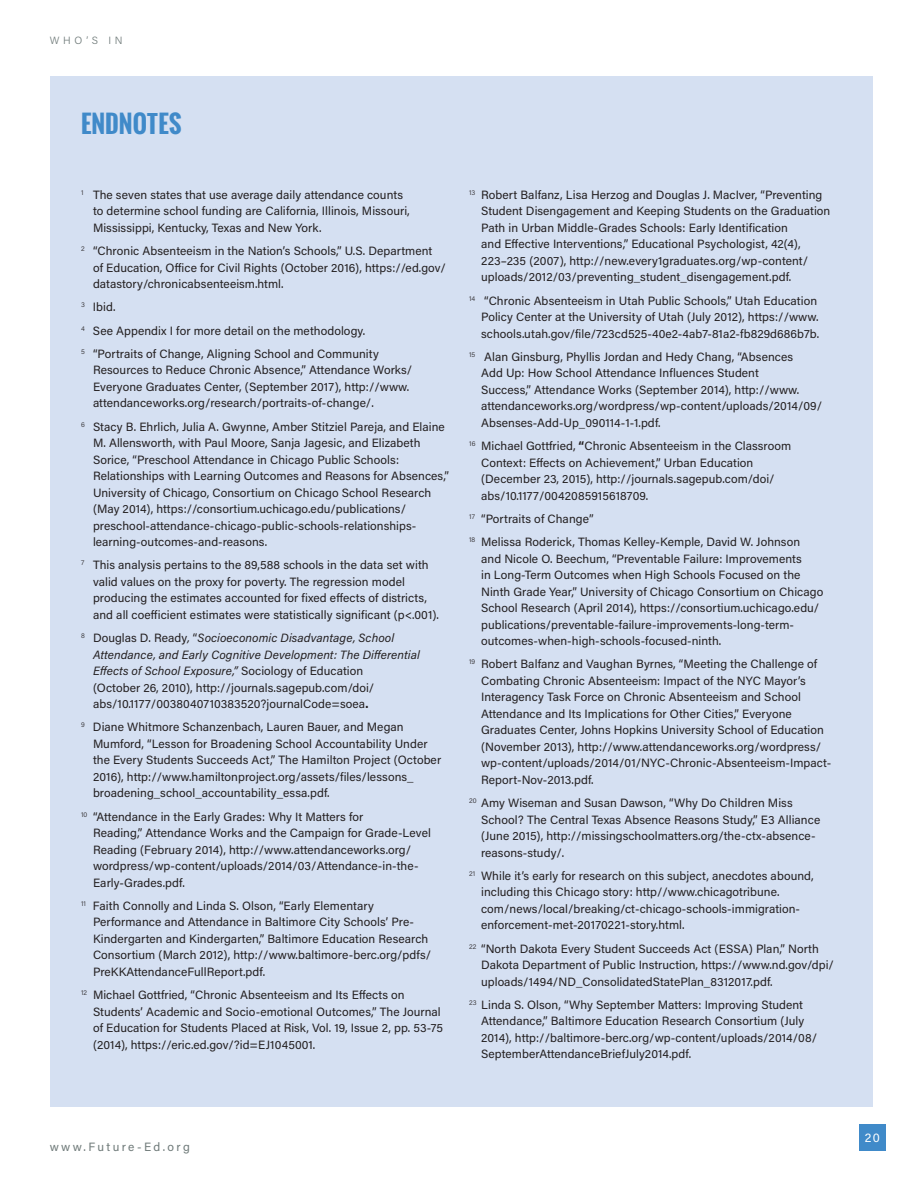
<style>
.page{position:relative;width:918px;height:1188px;background:#fff}
.page>*{position:absolute;margin:0;border:0;box-sizing:border-box;transform-origin:0 0}
.section_header1_Oswa{font:700 24px "Oswald";letter-spacing:.01em;color:#408ac9}
._05_endnote{font:12px/16.5px "Acumin Pro";letter-spacing:.005em;color:#231f20}
.t1{font:12px "Acumin Pro";letter-spacing:.19em;color:#707b7a}
.t2{font:12px "Acumin Pro";color:#fff}
.t3{font:300 10.5px "Acumin Pro";color:#707b7a}
.s1{font-style:italic}
.s2{font-weight:700}
</style>
<div class="page">
<div style="left:859px;top:1124px;width:27px;height:27px;background:#408ac9"></div>
<div style="left:50px;top:108px;width:823px;height:999px;background:#d5e0f2"></div>
<div style="left:50px;top:76px;width:823px;height:999px;background:#d5e0f2"></div>
<p class="t3" style="left:50px;top:34px;width:75px">WHO’S IN</p>
<p class="section_header1_Oswa" style="left:81px;top:106px;width:102px">ENDNOTES</p>
<p class="_05_endnote" style="left:93px;top:186px;width:318px;text-indent:-12px"><sup>1</sup> The seven states that use average daily attendance counts to determine school funding are California, Illinois, Missouri,<br>Mississippi, Kentucky, Texas and New York.</p>
<p class="_05_endnote" style="left:93px;top:242px;width:354px;text-indent:-12px"><sup>2</sup> “Chronic Absenteeism in the Nation’s Schools,” U.S. Department<br>of Education, Office for Civil Rights (October 2016), https://ed.gov/ datastory/chronicabsenteeism.html.</p>
<p class="_05_endnote" style="left:81px;top:298px;width:36px"><sup>3</sup> Ibid.</p>
<p class="_05_endnote" style="left:81px;top:322px;width:286px"><sup>4</sup> See Appendix I for more detail on the methodology.</p>
<p class="_05_endnote" style="left:93px;top:345px;width:321px;text-indent:-12px"><sup>5</sup> “Portraits of Change, Aligning School and Community Resources to Reduce Chronic Absence,” Attendance Works/ Everyone Graduates Center, (September 2017), http://www. attendanceworks.org/research/portraits-of-change/.</p>
<p class="_05_endnote" style="left:93px;top:418px;width:357px;text-indent:-12px"><sup>6</sup> Stacy B. Ehrlich, Julia A. Gwynne, Amber Stitziel Pareja, and Elaine M. Allensworth, with Paul Moore, Sanja Jagesic, and Elizabeth Sorice, “Preschool Attendance in Chicago Public Schools:<br>Relationships with Learning Outcomes and Reasons for Absences,” University of Chicago, Consortium on Chicago School Research (May 2014), https://consortium.uchicago.edu/publications/ preschool-attendance-chicago-public-schools-relationships&shy;learning-outcomes-and-reasons.</p>
<p class="_05_endnote" style="left:93px;top:556px;width:347px;text-indent:-12px"><sup>7</sup> This analysis pertains to the 89,588 schools in the data set with valid values on the proxy for poverty. The regression model producing the estimates accounted for fixed effects of districts, and all coefficient estimates were statistically significant (p&lt;.001).</p>
<p class="_05_endnote" style="left:93px;top:629px;width:328px;text-indent:-12px"><sup>8</sup> Douglas D. Ready<span class="s1">,</span> “<span class="s1">Socioeconomic Disadvantage, School Attendance, and Early Cognitive Development: The Differential Effects of School Exposure,”</span> Sociology of Education<br>(October 26, 2010), http://journals.sagepub.com/doi/ abs/10.1177/0038040710383520?journalCode=soea<span class="s2">.</span></p>
<p class="_05_endnote" style="left:93px;top:718px;width:350px;text-indent:-12px"><sup>9</sup> Diane Whitmore Schanzenbach, Lauren Bauer, and Megan Mumford, “Lesson for Broadening School Accountability Under the Every Students Succeeds Act,” The Hamilton Project (October 2016), http://www.hamiltonproject.org/assets/files/lessons_ broadening_school_accountability_essa.pdf.</p>
<p class="_05_endnote" style="left:93px;top:808px;width:339px;text-indent:-12px"><sup>10</sup> “Attendance in the Early Grades: Why It Matters for<br>Reading,” Attendance Works and the Campaign for Grade-Level Reading (February 2014), http://www.attendanceworks.org/ wordpress/wp-content/uploads/2014/03/Attendance-in-the-Early-Grades.pdf.</p>
<p class="_05_endnote" style="left:93px;top:897px;width:340px;text-indent:-12px"><sup>11</sup> Faith Connolly and Linda S. Olson, “Early Elementary Performance and Attendance in Baltimore City Schools’ Pre-Kindergarten and Kindergarten,” Baltimore Education Research Consortium (March 2012), http://www.baltimore-berc.org/pdfs/ PreKKAttendanceFullReport.pdf.</p>
<p class="_05_endnote" style="left:93px;top:986px;width:352px;text-indent:-12px"><sup>12</sup> Michael Gottfried, “Chronic Absenteeism and Its Effects on Students’ Academic and Socio-emotional Outcomes,” The Journal of Education for Students Placed at Risk, Vol. 19, Issue 2, pp. 53-75 (2014), https://eric.ed.gov/?id=EJ1045001.</p>
<p class="_05_endnote" style="left:481px;top:186px;width:351px;text-indent:-12px"><sup>13</sup> Robert Balfanz, Lisa Herzog and Douglas J. MacIver, “Preventing Student Disengagement and Keeping Students on the Graduation Path in Urban Middle-Grades Schools: Early Identification<br>and Effective Interventions,” Educational Psychologist, 42(4), 223–235 (2007), http://new.every1graduates.org/wp-content/ uploads/2012/03/preventing_student_disengagement.pdf.</p>
<p class="_05_endnote" style="left:481px;top:292px;width:340px;text-indent:-12px"><sup>14</sup> “Chronic Absenteeism in Utah Public Schools,” Utah Education<br>Policy Center at the University of Utah (July 2012), https://www. schools.utah.gov/file/723cd525-40e2-4ab7-81a2-fb829d686b7b.</p>
<p class="_05_endnote" style="left:481px;top:348px;width:343px;text-indent:-12px"><sup>15</sup> Alan Ginsburg, Phyllis Jordan and Hedy Chang, “Absences<br>Add Up: How School Attendance Influences Student<br>Success,” Attendance Works (September 2014), http://www. attendanceworks.org/wordpress/wp-content/uploads/2014/09/ Absenses-Add-Up_090114-1-1.pdf.</p>
<p class="_05_endnote" style="left:481px;top:437px;width:312px;text-indent:-12px"><sup>16</sup> Michael Gottfried, <span class="s2">“</span>Chronic Absenteeism in the Classroom Context: Effects on Achievement,” Urban Education (December 23, 2015), http://journals.sagepub.com/doi/ abs/10.1177/0042085915618709.</p>
<p class="_05_endnote" style="left:469px;top:510px;width:126px"><sup>17</sup> “Portraits of Change”</p>
<p class="_05_endnote" style="left:481px;top:533px;width:344px;text-indent:-12px"><sup>18</sup> Melissa Roderick, Thomas Kelley-Kemple, David W. Johnson and Nicole O. Beechum, “Preventable Failure: Improvements<br>in Long-Term Outcomes when High Schools Focused on the Ninth Grade Year,” University of Chicago Consortium on Chicago School Research (April 2014), https://consortium.uchicago.edu/ publications/preventable-failure-improvements-long-term&shy;outcomes-when-high-schools-focused-ninth.</p>
<p class="_05_endnote" style="left:481px;top:655px;width:352px;text-indent:-12px"><sup>19</sup> Robert Balfanz and Vaughan Byrnes, “Meeting the Challenge of Combating Chronic Absenteeism: Impact of the NYC Mayor’s Interagency Task Force on Chronic Absenteeism and School Attendance and Its Implications for Other Cities,” Everyone Graduates Center, Johns Hopkins University School of Education (November 2013), http://www.attendanceworks.org/wordpress/ wp-content/uploads/2014/01/NYC-Chronic-Absenteeism-Impact-Report-Nov-2013.pdf.</p>
<p class="_05_endnote" style="left:481px;top:794px;width:341px;text-indent:-12px"><sup>20</sup> Amy Wiseman and Susan Dawson, “Why Do Children Miss School? The Central Texas Absence Reasons Study,” E3 Alliance (June 2015), http://missingschoolmatters.org/the-ctx-absence&shy;reasons-study/.</p>
<p class="_05_endnote" style="left:481px;top:867px;width:334px;text-indent:-12px"><sup>21</sup> While it’s early for research on this subject, anecdotes abound, including this Chicago story: http//www.chicagotribune. com/news/local/breaking/ct-chicago-schools-immigration&shy;enforcement-met-20170221-story.html.</p>
<p class="_05_endnote" style="left:481px;top:940px;width:354px;text-indent:-12px"><sup>22</sup> “North Dakota Every Student Succeeds Act (ESSA) Plan,” North<br>Dakota Department of Public Instruction, https://www.nd.gov/dpi/ uploads/1494/ND_ConsolidatedStatePlan_8312017.pdf.</p>
<p class="_05_endnote" style="left:481px;top:996px;width:337px;text-indent:-12px"><sup>23</sup> Linda S. Olson, “Why September Matters: Improving Student Attendance,” Baltimore Education Research Consortium (July 2014), http://baltimore-berc.org/wp-content/uploads/2014/08/ SeptemberAttendanceBriefJuly2014.pdf.</p>
<p class="t1" style="left:50px;top:1139px;width:142px">www.Future-Ed.org</p>
<p class="t2" style="left:865px;top:1129px;width:16px">20</p>
</div>
